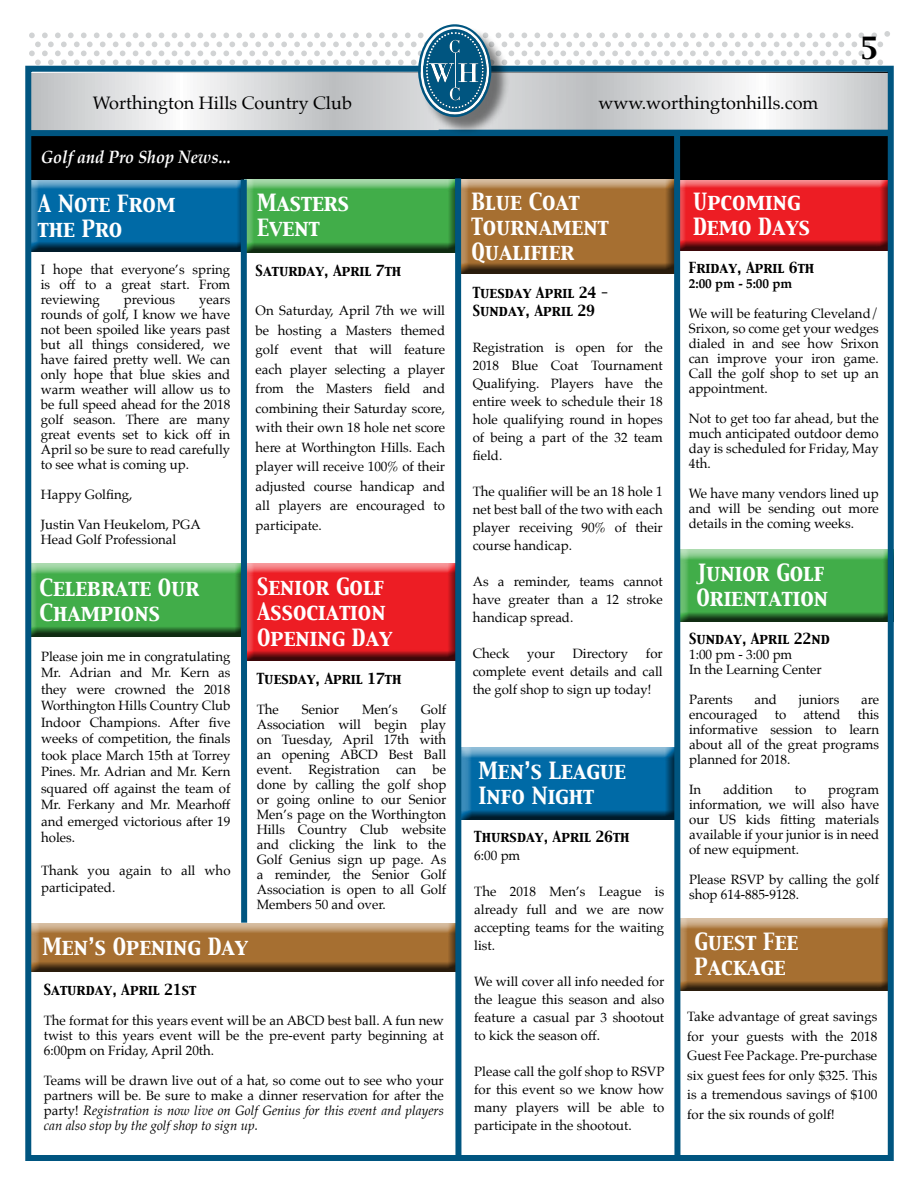
<style>
.page{position:relative;width:918px;height:1188px;background:#fff}
.page>*{position:absolute;margin:0;border:0;box-sizing:border-box;transform-origin:0 0}
.t1{font:27px "Capitals";color:#000}
.t2{font:21px/25.2px "Capitals";color:#fff;scale:.96 1}
.t3{font:18px "Palatino";color:#000}
.t4{font:italic 700 18px "Palatino";color:#fff;scale:.9 1}
.t5{font:13.5px/15px "Palatino";color:#000;text-align:justify}
.t6{font:13.5px/18px "Capitals";color:#000}
.t7{font:700 13.5px "Palatino";color:#000}
.s1{font-style:italic}
</style>
<div class="page">
<div style="left:22px;top:179px;width:227px;height:76px;background:#000;opacity:.75"></div>
<div style="left:20px;top:563px;width:228px;height:77px;background:#000;opacity:.75"></div>
<div style="left:669px;top:178px;width:223px;height:75px;background:#000;opacity:.75"></div>
<div style="left:27px;top:133px;width:864px;height:47px;background:#000"></div>
<svg style="left:32px;top:117px;width:855px;height:13px"></svg>
<div style="left:27px;top:130px;width:864px;height:6px;background:#005580"></div>
<div style="left:233px;top:176px;width:228px;height:79px;background:#fff;opacity:.75"></div>
<div style="left:238px;top:179px;width:223px;height:76px;background:#000;opacity:.75"></div>
<div style="left:233px;top:560px;width:228px;height:103px;background:#fff;opacity:.75"></div>
<div style="left:238px;top:563px;width:223px;height:100px;background:#000;opacity:.75"></div>
<div style="left:23px;top:923px;width:438px;height:51px;background:#000;opacity:.75"></div>
<div style="left:447px;top:176px;width:231px;height:99px;background:#fff;opacity:.75"></div>
<div style="left:452px;top:179px;width:226px;height:96px;background:#000;opacity:.75"></div>
<div style="left:455px;top:747px;width:223px;height:75px;background:#000;opacity:.75"></div>
<div style="left:673px;top:549px;width:223px;height:75px;background:#000;opacity:.75"></div>
<div style="left:671px;top:918px;width:223px;height:75px;background:#000;opacity:.75"></div>
<div style="left:674px;top:133px;width:6px;height:1027px;background:#005580"></div>
<div style="left:455px;top:178px;width:6px;height:979px;background:#005580"></div>
<div style="left:241px;top:180px;width:6px;height:743px;background:#005580"></div>
<div style="left:25px;top:66px;width:869px;height:1095px;border:6px solid #005580"></div>
<div style="left:420px;top:27px;width:90px;height:109px;background:#000;opacity:.5"></div>
<svg style="left:29px;top:24px;width:861px;height:93px"></svg>
<h3 class="t3" style="left:93px;top:88px;width:261px">Worthington Hills Country Club</h3>
<h3 class="t3" style="left:598px;top:88px;width:222px">www.worthingtonhills.com</h3>
<h3 class="t4" style="left:41px;top:142px;width:213px">Golf and Pro Shop News...</h3>
<h1 class="t1" style="left:861px;top:30px;width:20px">5</h1>
<h2 class="t2" style="left:38px;top:192px;width:145px">A Note From the Pro</h2>
<p class="t5" style="left:41px;top:261px;width:191px">I hope that everyone’s spring is off to a great start. From reviewing</p>
<p class="t5" style="left:124px;top:291px;width:53px">previous</p>
<p class="t5" style="left:41px;top:291px;width:191px;text-indent:158px">years rounds of golf, I know we have not been spoiled like years past but all things considered, we have faired pretty well. We can only hope that blue skies and warm weather will allow us to be full speed ahead for the 2018 golf season. There are many great events set to kick off in April so be sure to read carefully to see what is coming up.</p>
<p class="t5" style="left:41px;top:486px;width:93px">Happy Golfing,</p>
<p class="t5" style="left:41px;top:516px;width:161px">Justin Van Heukelom, PGA<br>Head Golf Professional</p>
<h2 class="t2" style="left:40px;top:576px;width:168px">Celebrate Our<br>Champions</h2>
<p class="t5" style="left:41px;top:648px;width:191px;line-height:16.5px">Please join me in congratulating Mr. Adrian and Mr. Kern as they were crowned the 2018<br>Worthington Hills Country Club Indoor Champions. After five weeks of competition, the finals took place March 15th at Torrey Pines. Mr. Adrian and Mr. Kern squared off against the team of Mr. Ferkany and Mr. Mearhoff and emerged victorious after 19 holes.</p>
<p class="t5" style="left:41px;top:862px;width:191px;line-height:16.5px">Thank you again to all who participated.</p>
<h2 class="t2" style="left:257px;top:191px;width:97px">Masters<br>Event</h2>
<p class="t6" style="left:256px;top:263px;width:147px">Saturday, April 7th</p>
<p class="t5" style="left:256px;top:301px;width:191px;line-height:19.5px">On Saturday, April 7th we will be hosting a Masters themed golf event that will feature each player selecting a player from the Masters field and combining their Saturday score, with their own 18 hole net score here at Worthington Hills. Each player will receive 100% of their adjusted course handicap and all players are encouraged to participate.</p>
<h2 class="t2" style="left:257px;top:576px;width:143px">Senior Golf<br>Association<br>Opening Day</h2>
<p class="t6" style="left:257px;top:671px;width:146px">Tuesday, April 17th</p>
<p class="t5" style="left:257px;top:702px;width:24px">The</p>
<p class="t5" style="left:302px;top:702px;width:39px">Senior</p>
<p class="t5" style="left:362px;top:702px;width:37px">Men’s</p>
<p class="t5" style="left:257px;top:702px;width:191px;text-indent:164px">Golf Association will begin play on Tuesday, April 17th with an opening ABCD Best Ball event. Registration can be done by calling the golf shop or going online to our Senior Men’s page on the Worthington Hills Country Club website and clicking the link to the Golf Genius sign up page. As a reminder, the Senior Golf Association is open to all Golf Members 50 and over.</p>
<h2 class="t2" style="left:43px;top:936px;width:216px">Men’s Opening Day</h2>
<p class="t6" style="left:44px;top:981px;width:154px">Saturday, April 21st</p>
<p class="t5" style="left:44px;top:1013px;width:402px">The format for this years event will be an ABCD best ball. A fun new twist to this years event will be the pre-event party beginning at 6:00pm on Friday, April 20th.</p>
<p class="t5" style="left:44px;top:1073px;width:402px">Teams will be drawn live out of a hat, so come out to see who your partners will be. Be sure to make a dinner reservation for after the party! <span class="s1">Registration is now live on Golf Genius for this event and players can also stop by the golf shop to sign up.</span></p>
<h2 class="t2" style="left:471px;top:190px;width:144px">Blue Coat<br>Tournament<br>Qualifier</h2>
<p class="t6" style="left:473px;top:285px;width:137px">Tuesday April 24 -<br>Sunday, April 29</p>
<p class="t5" style="left:473px;top:339px;width:192px;line-height:18px">Registration is open for the 2018 Blue Coat Tournament Qualifying. Players have the entire week to schedule their 18 hole qualifying round in hopes of being a part of the 32 team field.</p>
<p class="t5" style="left:473px;top:483px;width:192px;line-height:18px">The qualifier will be an 18 hole 1 net best ball of the two with each player receiving 90% of their course handicap.</p>
<p class="t5" style="left:473px;top:573px;width:192px;line-height:18px">As a reminder, teams cannot have greater than a 12 stroke handicap spread.</p>
<p class="t5" style="left:473px;top:646px;width:38px">Check</p>
<p class="t5" style="left:527px;top:646px;width:29px">your</p>
<p class="t5" style="left:573px;top:646px;width:57px">Directory</p>
<p class="t5" style="left:473px;top:645px;width:192px;line-height:18px;text-indent:173px">for complete event details and call the golf shop to sign up today!</p>
<h2 class="t2" style="left:479px;top:759px;width:155px">Men’s League<br>Info Night</h2>
<p class="t6" style="left:474px;top:829px;width:157px">Thursday, April 26th</p>
<p class="t5" style="left:474px;top:848px;width:48px">6:00 pm</p>
<p class="t5" style="left:474px;top:882px;width:192px;line-height:18px">The 2018 Men’s League is already full and we are now accepting teams for the waiting list.</p>
<p class="t5" style="left:474px;top:972px;width:192px;line-height:18px">We will cover all info needed for the league this season and also feature a casual par 3 shootout to kick the season off.</p>
<p class="t5" style="left:474px;top:1062px;width:192px;line-height:18px">Please call the golf shop to RSVP for this event so we know how many players will be able to participate in the shootout.</p>
<h2 class="t2" style="left:693px;top:190px;width:124px">Upcoming<br>Demo Days</h2>
<p class="t6" style="left:689px;top:259px;width:127px">Friday, April 6th</p>
<p class="t7" style="left:689px;top:272px;width:105px">2:00 pm - 5:00 pm</p>
<p class="t5" style="left:689px;top:306px;width:192px">We will be featuring Cleveland/ Srixon, so come get your wedges dialed in and see how Srixon can improve your iron game.<br>Call the golf shop to set up an appointment.</p>
<p class="t5" style="left:689px;top:411px;width:192px">Not to get too far ahead, but the much anticipated outdoor demo day is scheduled for Friday, May 4th.</p>
<p class="t5" style="left:689px;top:486px;width:192px">We have many vendors lined up and will be sending out more details in the coming weeks.</p>
<h2 class="t2" style="left:696px;top:562px;width:139px">Junior Golf<br>Orientation</h2>
<p class="t6" style="left:689px;top:631px;width:142px">Sunday, April 22nd</p>
<p class="t5" style="left:689px;top:647px;width:134px">1:00 pm - 3:00 pm<br>In the Learning Center</p>
<p class="t5" style="left:689px;top:692px;width:45px">Parents</p>
<p class="t5" style="left:754px;top:692px;width:24px">and</p>
<p class="t5" style="left:799px;top:692px;width:42px">juniors</p>
<p class="t5" style="left:861px;top:692px;width:19px">are</p>
<p class="t5" style="left:689px;top:707px;width:70px">encouraged</p>
<p class="t5" style="left:775px;top:707px;width:13px">to</p>
<p class="t5" style="left:803px;top:707px;width:39px">attend</p>
<p class="t5" style="left:689px;top:707px;width:192px;text-indent:169px">this informative session to learn about all of the great programs planned for 2018.</p>
<p class="t5" style="left:689px;top:782px;width:14px">In</p>
<p class="t5" style="left:723px;top:782px;width:51px">addition</p>
<p class="t5" style="left:795px;top:782px;width:13px">to</p>
<p class="t5" style="left:689px;top:782px;width:192px;text-indent:139px">program information, we will also have our US kids fitting materials available if your junior is in need of new equipment.</p>
<p class="t5" style="left:689px;top:872px;width:192px">Please RSVP by calling the golf shop 614-885-9128.</p>
<h2 class="t2" style="left:695px;top:931px;width:110px">Guest Fee<br>Package</h2>
<p class="t5" style="left:687px;top:1007px;width:192px;line-height:19.5px">Take advantage of great savings for your guests with the 2018<br>Guest Fee Package. Pre-purchase six guest fees for only $325. This is a tremendous savings of $100 for the six rounds of golf!</p>
</div>
